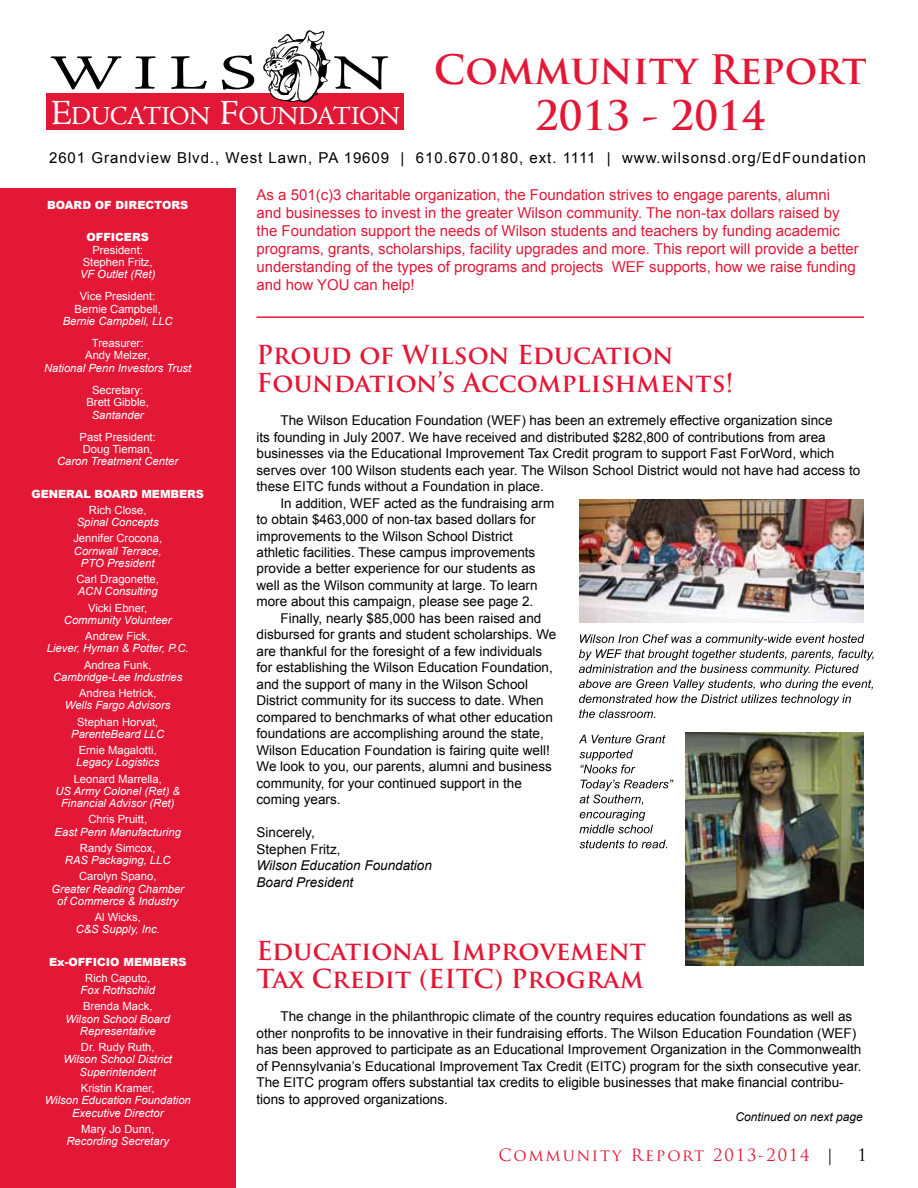
<style>
.page{position:relative;width:918px;height:1188px;background:#fff}
.page>*{position:absolute;margin:0;border:0;box-sizing:border-box;transform-origin:0 0}
.t1{font:49.5px "Adobe Jenson Pro";color:#000;scale:1.4 1}
.t2{font:700 39.6px/46.2px "Trajan Pro";color:#e31837;text-align:center}
.t3{font:26.1px "Adobe Jenson Pro";letter-spacing:-.02em;color:#fff}
.t4{font:700 25.5px/28.5px "Trajan Pro";color:#e31837}
.t5{font:16.5px "Trajan Pro";letter-spacing:.11em;color:#e31837}
.t6{font:16.5px "Trajan Pro";color:#000}
.t7{font:15px/18px "Arial";color:#e31837}
.t8{font:15px "Arial";letter-spacing:.065em;color:#000}
.t9{font:13.5px/16.5px "Arial";color:#000}
.t10{font:italic 13.5px/16.5px "Arial";color:#000}
.t11{font:italic 12px "Arial";color:#000}
.t12{font:italic 11.25px/12.3px "Arial";color:#fff;text-align:center}
.t13{font:11.25px/12.3px "Arial";color:#fff;text-align:center}
.t14{font:900 11.25px "Arial";color:#fff}
.s1{font-size:35.55px}
.s2{color:#000}
</style>
<div class="page">
<div style="left:0;top:189px;width:235px;height:999px;background:#e31837"></div>
<div style="left:47px;top:93px;width:357px;height:37px;background:#e31837"></div>
<svg style="left:263px;top:30px;width:68px;height:73px"></svg>
<img style="left:686px;top:732px;width:178px;height:233px">
<img style="left:579px;top:500px;width:285px;height:122px">
<svg style="left:580px;top:840px;width:87px;height:8px"></svg>
<svg style="left:580px;top:780px;width:94px;height:53px"></svg>
<svg style="left:580px;top:750px;width:56px;height:23px"></svg>
<svg style="left:579px;top:735px;width:86px;height:8px"></svg>
<hr style="left:256px;top:316px;width:608px;height:2px;background:#e31837">
<svg style="left:579px;top:634px;width:295px;height:84px"></svg>
<h1 class="t1" style="left:49px;top:45px;width:150px">WILS</h1>
<h1 class="t1" style="left:333px;top:45px;width:42px">N</h1>
<h3 class="t3" style="left:51px;top:101px;width:351px"><span class="s1">E</span>DUCATION <span class="s1">F</span>OUNDATION</h3>
<h2 class="t2" style="left:434px;top:47px;width:435px">Community Report<br>2013 - 2014</h2>
<p class="t8" style="left:49px;top:148px;width:819px">2601 Grandview Blvd., West Lawn, PA 19609 | 610.670.0180, ext. 1111 | www.wilsonsd.org/EdFoundation</p>
<p class="t14" style="left:47px;top:197px;width:143px">BOARD OF DIRECTORS</p>
<p class="t14" style="left:86px;top:229px;width:9px">OFFICERS</p>
<p class="t13" style="left:83px;top:244px;width:72px">President:<br>Stephen Fritz,</p>
<p class="t12" style="left:80px;top:268px;width:77px">VF Outlet (Ret)</p>
<p class="t13" style="left:75px;top:290px;width:88px">Vice President:<br>Bernie Campbell,</p>
<p class="t12" style="left:63px;top:315px;width:112px">Bernie Campbell, LLC</p>
<p class="t13" style="left:85px;top:337px;width:67px">Treasurer:<br>Andy Melzer,</p>
<p class="t12" style="left:44px;top:362px;width:149px">National Penn Investors Trust</p>
<p class="t13" style="left:86px;top:384px;width:64px">Secretary:<br>Brett Gibble,</p>
<p class="t12" style="left:92px;top:409px;width:53px">Santander</p>
<p class="t13" style="left:80px;top:431px;width:78px;text-align:left">Past President:<br>Doug Tieman,</p>
<p class="t12" style="left:57px;top:455px;width:123px">Caron Treatment Center</p>
<p class="t14" style="left:32px;top:486px;width:36px">GENERA</p>
<p class="t14" style="left:83px;top:486px;width:30px">L BOARD</p>
<p class="t14" style="left:141px;top:486px;width:47px">MEMBERS</p>
<p class="t13" style="left:89px;top:504px;width:59px">Rich Close,</p>
<p class="t12" style="left:77px;top:516px;width:83px">Spinal Concepts</p>
<p class="t13" style="left:73px;top:532px;width:90px">Jennifer Crocona,</p>
<p class="t12" style="left:74px;top:545px;width:89px">Cornwall Terrace,<br>PTO President</p>
<p class="t13" style="left:77px;top:573px;width:84px">Carl Dragonette,</p>
<p class="t12" style="left:78px;top:586px;width:82px">ACN Consulting</p>
<p class="t13" style="left:88px;top:602px;width:61px">Vicki Ebner,</p>
<p class="t12" style="left:64px;top:614px;width:109px">Community Volunteer</p>
<p class="t13" style="left:85px;top:630px;width:67px">Andrew Fick,</p>
<p class="t12" style="left:47px;top:642px;width:143px">Liever, Hyman &amp; Potter, P.C.</p>
<p class="t13" style="left:84px;top:659px;width:69px">Andrea Funk,</p>
<p class="t12" style="left:53px;top:671px;width:131px">Cambridge-Lee Industries</p>
<p class="t13" style="left:79px;top:687px;width:79px">Andrea Hetrick,</p>
<p class="t12" style="left:65px;top:699px;width:107px">Wells Fargo Advisors</p>
<p class="t13" style="left:77px;top:716px;width:83px">Stephan Horvat,</p>
<p class="t12" style="left:71px;top:728px;width:95px">ParenteBeard LLC</p>
<p class="t13" style="left:79px;top:744px;width:80px">Ernie Magalotti,</p>
<p class="t12" style="left:76px;top:756px;width:85px">Legacy Logistics</p>
<p class="t13" style="left:74px;top:773px;width:90px">Leonard Marrella,</p>
<p class="t12" style="left:55px;top:785px;width:126px">US Army Colonel (Ret) &amp;<br>Financial Advisor (Ret)</p>
<p class="t13" style="left:88px;top:813px;width:60px">Chris Pruitt,</p>
<p class="t12" style="left:55px;top:826px;width:128px">East Penn Manufacturing</p>
<p class="t13" style="left:80px;top:842px;width:77px">Randy Simcox,</p>
<p class="t12" style="left:65px;top:854px;width:107px">RAS Packaging, LLC</p>
<p class="t13" style="left:79px;top:870px;width:79px">Carolyn Spano,</p>
<p class="t12" style="left:52px;top:883px;width:134px">Greater Reading Chamber of Commerce &amp; Industry</p>
<p class="t13" style="left:95px;top:911px;width:48px">Al Wicks,</p>
<p class="t12" style="left:76px;top:923px;width:86px">C&amp;S Supply, Inc.</p>
<p class="t14" style="left:49px;top:954px;width:28px">EX-OFFICIO</p>
<p class="t14" style="left:123px;top:954px;width:48px">MEMBERS</p>
<p class="t13" style="left:85px;top:972px;width:67px">Rich Caputo,</p>
<p class="t12" style="left:81px;top:984px;width:76px">Fox Rothschild</p>
<p class="t13" style="left:83px;top:1000px;width:71px">Brenda Mack,</p>
<p class="t12" style="left:66px;top:1013px;width:106px">Wilson School Board<br>Representative</p>
<p class="t13" style="left:81px;top:1041px;width:75px">Dr. Rudy Ruth,</p>
<p class="t12" style="left:63px;top:1054px;width:110px">Wilson School District<br>Superintendent</p>
<p class="t13" style="left:81px;top:1082px;width:75px">Kristin Kramer,</p>
<p class="t12" style="left:45px;top:1094px;width:148px">Wilson Education Foundation<br>Executive Director</p>
<p class="t13" style="left:81px;top:1123px;width:75px">Mary Jo Dunn,</p>
<p class="t12" style="left:67px;top:1135px;width:104px">Recording Secretary</p>
<p class="t7" style="left:256px;top:186px;width:604px">As a 501(c)3 charitable organization, the Foundation strives to engage parents, alumni<br>and businesses to invest in the greater Wilson community. The non-tax dollars raised by the Foundation support the needs of Wilson students and teachers by funding academic programs, grants, scholarships, facility upgrades and more. This report will provide a better understanding of the types of programs and projects WEF supports, how we raise funding and how YOU can help!</p>
<h3 class="t4" style="left:256px;top:340px;width:479px">Proud of Wilson Education<br>Foundation’s Accomplishments!</h3>
<p class="t9" style="left:281px;top:412px;width:554px">The Wilson Education Foundation (WEF) has been an extremely effective organization since</p>
<p class="t9" style="left:256px;top:429px;width:571px">its founding in July 2007. We have received and distributed $282,800 of contributions from area</p>
<p class="t9" style="left:256px;top:445px;width:580px">businesses via the Educational Improvement Tax Credit program to support Fast ForWord, which</p>
<p class="t9" style="left:256px;top:462px;width:605px">serves over 100 Wilson students each year. The Wilson School District would not have had access to</p>
<p class="t9" style="left:256px;top:478px;width:289px">these EITC funds without a Foundation in place.</p>
<p class="t9" style="left:281px;top:495px;width:275px">In addition, WEF acted as the fundraising arm</p>
<p class="t9" style="left:256px;top:511px;width:281px">to obtain $463,000 of non-tax based dollars for</p>
<p class="t9" style="left:256px;top:528px;width:258px">improvements to the Wilson School District</p>
<p class="t9" style="left:256px;top:544px;width:280px">athletic facilities. These campus improvements</p>
<p class="t9" style="left:256px;top:561px;width:281px">provide a better experience for our students as</p>
<p class="t9" style="left:256px;top:577px;width:283px">well as the Wilson community at large. To learn</p>
<p class="t9" style="left:256px;top:594px;width:278px">more about this campaign, please see page 2.</p>
<p class="t9" style="left:281px;top:610px;width:262px">Finally, nearly $85,000 has been raised and</p>
<p class="t9" style="left:256px;top:627px;width:301px">disbursed for grants and student scholarships. We</p>
<p class="t9" style="left:256px;top:643px;width:287px">are thankful for the foresight of a few individuals</p>
<p class="t9" style="left:256px;top:660px;width:298px">for establishing the Wilson Education Foundation,</p>
<p class="t9" style="left:256px;top:676px;width:273px">and the support of many in the Wilson School</p>
<p class="t9" style="left:256px;top:693px;width:289px">District community for its success to date. When</p>
<p class="t9" style="left:256px;top:709px;width:298px">compared to benchmarks of what other education</p>
<p class="t9" style="left:256px;top:726px;width:289px">foundations are accomplishing around the state,</p>
<p class="t9" style="left:256px;top:742px;width:295px">Wilson Education Foundation is fairing quite well!</p>
<p class="t9" style="left:256px;top:759px;width:297px">We look to you, our parents, alumni and business</p>
<p class="t9" style="left:256px;top:775px;width:267px">community, for your continued support in the</p>
<p class="t9" style="left:256px;top:792px;width:86px">coming years.</p>
<p class="t9" style="left:256px;top:825px;width:86px">Sincerely,<br>Stephen Fritz,</p>
<p class="t10" style="left:256px;top:858px;width:177px">Wilson Education Foundation<br>Board President</p>
<h3 class="t4" style="left:256px;top:936px;width:391px">Educational Improvement<br>Tax Credit (EITC) Program</h3>
<p class="t9" style="left:256px;top:1008px;width:607px;text-indent:24px">The change in the philanthropic climate of the country requires education foundations as well as other nonprofits to be innovative in their fundraising efforts. The Wilson Education Foundation (WEF) has been approved to participate as an Educational Improvement Organization in the Commonwealth of Pennsylvania’s Educational Improvement Tax Credit (EITC) program for the sixth consecutive year.<br>The EITC program offers substantial tax credits to eligible businesses that make financial contribu&shy;tions to approved organizations.</p>
<p class="t11" style="left:735px;top:1109px;width:129px">Continued on next page</p>
<p class="t5" style="left:499px;top:1145px;width:337px">Community Report 2013-2014 <span class="s2">|</span></p>
<p class="t6" style="left:858px;top:1145px;width:11px">1</p>
</div>
